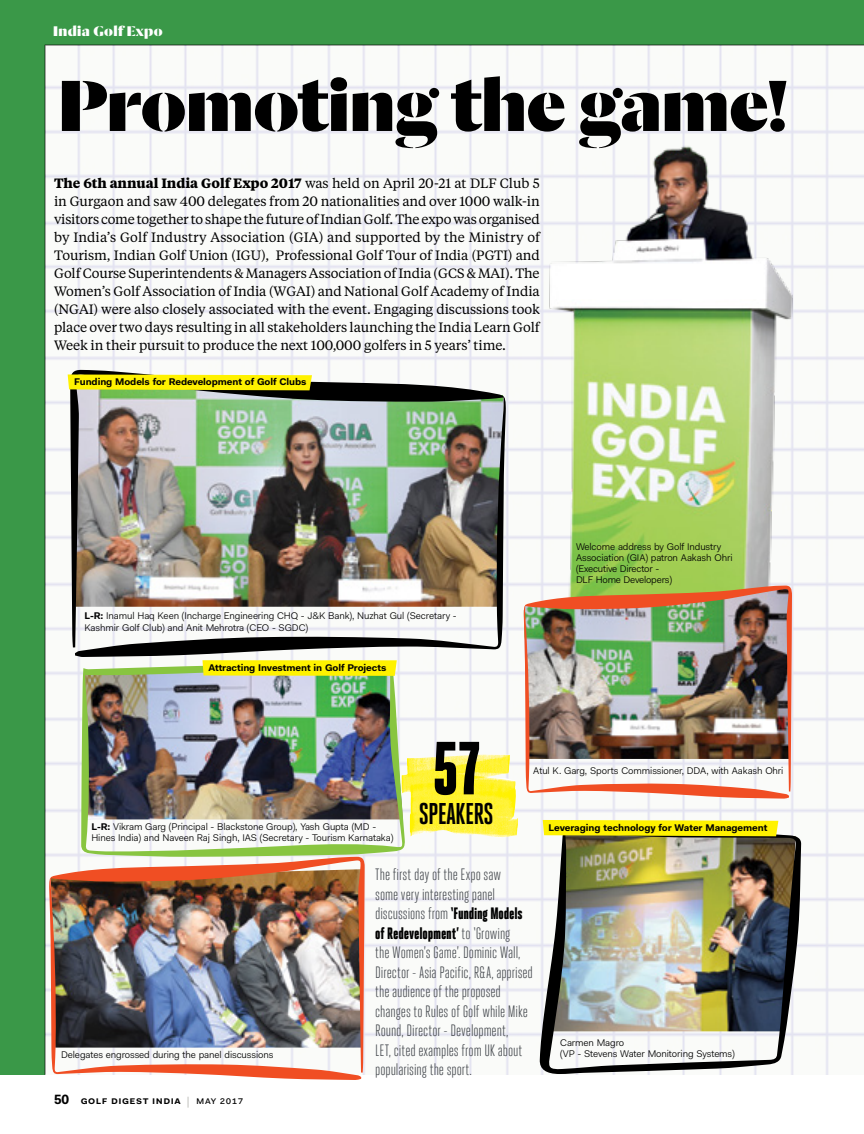
<style>
.page{position:relative;width:864px;height:1134px;background:#fff}
.page>*{position:absolute;margin:0;border:0;box-sizing:border-box;transform-origin:0 0}
.t1{font:900 79.5px "Dala Moa";letter-spacing:-.01em;color:#000}
.t2{font:900 75px "Heroic Condensed";color:#000}
.t3{font:700 30px "Heroic Condensed";letter-spacing:-.03em;color:#000}
.t4{font:16.5px/19.5px "Heroic Condensed";letter-spacing:-.005em;color:#464a4f}
.t5{font:900 15.3px "Dala Moa";letter-spacing:.025em;color:#fff}
.t6{font:13.5px/18px "Tiempos Text";letter-spacing:-.005em;color:#000;text-align:justify}
.t7{font:600 10.8px "Fakt Pro";letter-spacing:.05em;color:#000}
.t8{font:9.75px/11.2px "Fakt Pro Blond";letter-spacing:-.01em;color:#000}
.t9{font:700 9.75px "Fakt Pro";letter-spacing:-.01em;color:#000}
.s1{font-weight:700}
.s2{font-family:"Fakt Pro";font-weight:700}
.s3{font-weight:900;color:#000}
.s4{font-weight:700;font-size:13.5px}
.s5{font-weight:300;color:#8a8b82}
.s6{font-weight:400}
</style>
<div class="page">
<div style="left:0;top:0;width:864px;height:1075px;background:#3a9848"></div>
<img style="left:45px;top:45px;width:819px;height:1030px">
<img style="left:550px;top:145px;width:287px;height:476px">
<img style="left:405px;top:754px;width:113px;height:84px">
<img style="left:70px;top:370px;width:436px;height:287px">
<img style="left:49px;top:857px;width:316px;height:223px">
<img style="left:524px;top:585px;width:268px;height:214px">
<img style="left:81px;top:661px;width:324px;height:196px">
<img style="left:539px;top:821px;width:262px;height:253px">
<svg style="left:67px;top:371px;width:245px;height:23px;background:#d6d32f"></svg>
<svg style="left:202px;top:657px;width:195px;height:22px;background:#f0eb42"></svg>
<svg style="left:542px;top:817px;width:236px;height:22px;background:#e6dd32"></svg>
<p class="t5" style="left:53px;top:21px;width:111px">India Golf Expo</p>
<h1 class="t1" style="left:58px;top:52px;width:732px">Promoting the game!</h1>
<p class="t6" style="left:54px;top:173px;width:488px"><span class="s1">The 6th annual India Golf Expo 2017</span> was held on April 20-21 at DLF Club 5 in Gurgaon and saw 400 delegates from 20 nationalities and over 1000 walk-in visitors come together to shape the future of Indian Golf. The expo was organised by India’s Golf Industry Association (GIA) and supported by the Ministry of Tourism, Indian Golf Union (IGU), Professional Golf Tour of India (PGTI) and Golf Course Superintendents &amp; Managers Association of India (GCS &amp; MAI). The Women’s Golf Association of India (WGAI) and National Golf Academy of India (NGAI) were also closely associated with the event. Engaging discussions took place over two days resulting in all stakeholders launching the India Learn Golf Week in their pursuit to produce the next 100,000 golfers in 5 years’ time.</p>
<p class="t9" style="left:74px;top:376px;width:234px">Funding Models for Redevelopment of Golf Clubs</p>
<p class="t8" style="left:84px;top:610px;width:374px"><span class="s2">L-R:</span> Inamul Haq Keen (Incharge Engineering CHQ - J&amp;K Bank), Nuzhat Gul (Secretary -<br>Kashmir Golf Club) and Anit Mehrotra (CEO - SGDC)</p>
<p class="t9" style="left:208px;top:661px;width:180px">Attracting Investment in Golf Projects</p>
<p class="t8" style="left:91px;top:821px;width:303px"><span class="s2">L-R:</span> Vikram Garg (Principal - Blackstone Group), Yash Gupta (MD -<br>Hines India) and Naveen Raj Singh, IAS (Secretary - Tourism Karnataka)</p>
<h2 class="t2" style="left:432px;top:727px;width:50px">57</h2>
<h3 class="t3" style="left:419px;top:797px;width:76px">SPEAKERS</h3>
<p class="t8" style="left:576px;top:541px;width:158px">Welcome address by Golf Industry<br>Association (GIA) patron Aakash Ohri (Executive Director -<br>DLF Home Developers)</p>
<p class="t8" style="left:533px;top:765px;width:252px">Atul K. Garg, Sports Commissioner, DDA, with Aakash Ohri</p>
<p class="t9" style="left:549px;top:821px;width:220px">Leveraging technology for Water Management</p>
<p class="t4" style="left:375px;top:865px;width:159px">The first day of the Expo saw<br>some very interesting panel discussions from <span class="s3">‘Funding Models of Redevelopment’</span> to ‘Growing<br>the Women’s Game’. Dominic Wall,<br>Director - Asia Pacific, R&amp;A, apprised the audience of the proposed changes to Rules of Golf while Mike<br>Round, Director - Development,<br>LET, cited examples from UK about popularising the sport.</p>
<p class="t8" style="left:560px;top:1037px;width:66px">Carmen Magro</p>
<p class="t8" style="left:61px;top:1049px;width:214px">Delegates engrossed during the panel discussions</p>
<p class="t8" style="left:560px;top:1048px;width:176px">(VP - Stevens Water Monitoring Systems)</p>
<p class="t7" style="left:54px;top:1093px;width:191px"><span class="s4">50</span> golf digest india <span class="s5">|</span> <span class="s6">may 2017</span></p>
</div>
